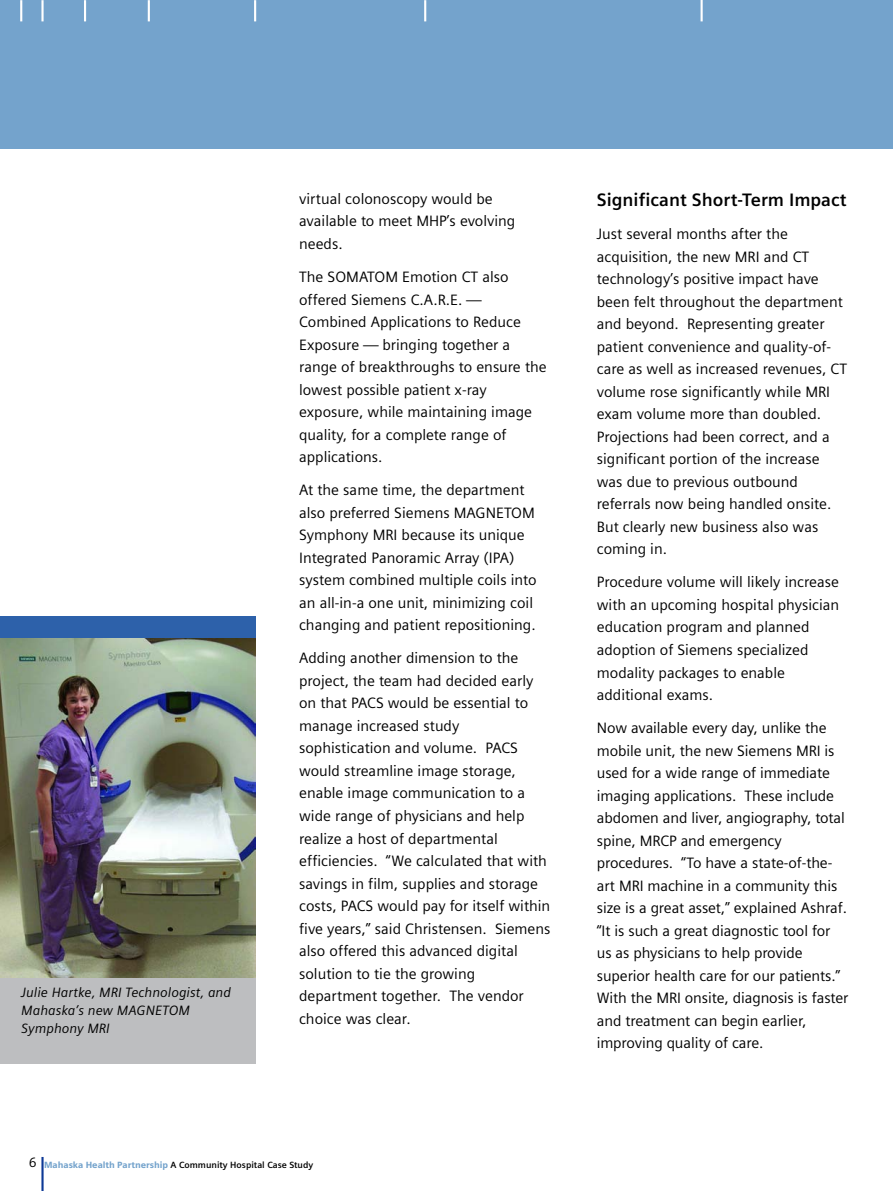
<style>
.page{position:relative;width:893px;height:1191px;background:#fff}
.page>*{position:absolute;margin:0;border:0;box-sizing:border-box;transform-origin:0 0}
.t1{font:700 18px "Siemens Sans";color:#000}
.t2{font:15px/22.5px "Siemens Sans";color:#000}
.t3{font:italic 13.5px/18px "Siemens Sans";color:#000}
.t4{font:700 9px "Siemens Sans";color:#000}
.s1{font-weight:400;font-size:13.5px}
.s2{font-weight:900;color:#74a3cc}
</style>
<div class="page">
<hr style="left:41px;top:1157px;width:3px;height:34px;background:#0d3996">
<div style="left:0;top:0;width:893px;height:149px;background:#74a3cc"></div>
<hr style="left:20px;top:0;width:2px;height:21px;background:#fff">
<hr style="left:41px;top:0;width:3px;height:21px;background:#fff">
<hr style="left:84px;top:0;width:2px;height:21px;background:#fff">
<hr style="left:148px;top:0;width:2px;height:21px;background:#fff">
<hr style="left:254px;top:0;width:2px;height:21px;background:#fff">
<hr style="left:424px;top:0;width:2px;height:21px;background:#fff">
<hr style="left:701px;top:0;width:2px;height:21px;background:#fff">
<img style="left:0;top:638px;width:255px;height:340px">
<div style="left:0;top:978px;width:255px;height:85px;background:#bdbec0"></div>
<div style="left:0;top:617px;width:255px;height:21px;background:#2d61aa"></div>
<p class="t3" style="left:21px;top:983px;width:211px">Julie Hartke, MRI Technologist, and<br>Mahaska’s new MAGNETOM<br>Symphony MRI</p>
<p class="t2" style="left:299px;top:187px;width:218px">virtual colonoscopy would be available to meet MHP’s evolving needs.</p>
<p class="t2" style="left:299px;top:266px;width:249px">The SOMATOM Emotion CT also offered Siemens C.A.R.E. —<br>Combined Applications to Reduce<br>Exposure — bringing together a range of breakthroughs to ensure the lowest possible patient x-ray exposure, while maintaining image quality, for a complete range of applications.</p>
<p class="t2" style="left:299px;top:479px;width:239px">At the same time, the department also preferred Siemens MAGNETOM Symphony MRI because its unique Integrated Panoramic Array (IPA) system combined multiple coils into an all-in-a one unit, minimizing coil changing and patient repositioning.</p>
<p class="t2" style="left:299px;top:647px;width:253px">Adding another dimension to the project, the team had decided early on that PACS would be essential to manage increased study sophistication and volume. PACS would streamline image storage, enable image communication to a wide range of physicians and help realize a host of departmental efficiencies. “We calculated that with savings in film, supplies and storage costs, PACS would pay for itself within five years,” said Christensen. Siemens also offered this advanced digital solution to tie the growing department together. The vendor choice was clear.</p>
<p class="t4" style="left:29px;top:1159px;width:286px"><span class="s1">6</span> <span class="s2">Mahaska Health Partnership</span> A Community Hospital Case Study</p>
<p class="t1" style="left:597px;top:189px;width:251px">Significant Short-Term Impact</p>
<p class="t2" style="left:597px;top:223px;width:252px">Just several months after the acquisition, the new MRI and CT technology’s positive impact have been felt throughout the department and beyond. Representing greater patient convenience and quality-of&shy;care as well as increased revenues, CT volume rose significantly while MRI exam volume more than doubled.<br>Projections had been correct, and a significant portion of the increase was due to previous outbound referrals now being handled onsite.<br>But clearly new business also was coming in.</p>
<p class="t2" style="left:597px;top:571px;width:244px">Procedure volume will likely increase with an upcoming hospital physician education program and planned adoption of Siemens specialized modality packages to enable additional exams.</p>
<p class="t2" style="left:597px;top:716px;width:253px">Now available every day, unlike the mobile unit, the new Siemens MRI is used for a wide range of immediate imaging applications. These include abdomen and liver, angiography, total spine, MRCP and emergency procedures. “To have a state-of-the&shy;art MRI machine in a community this size is a great asset,” explained Ashraf. “It is such a great diagnostic tool for us as physicians to help provide superior health care for our patients.” With the MRI onsite, diagnosis is faster and treatment can begin earlier, improving quality of care.</p>
</div>
